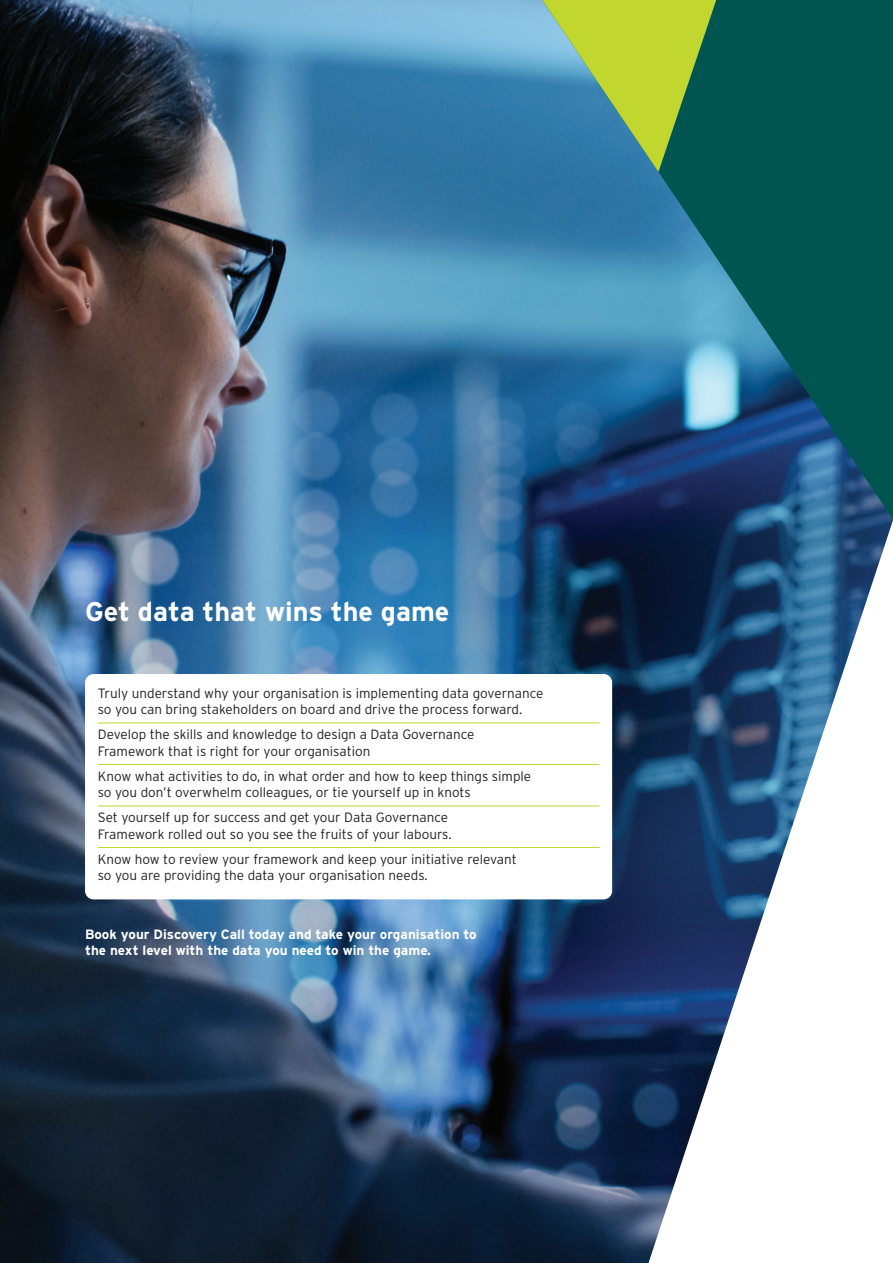
<style>
.page{position:relative;width:893px;height:1263px;background:#fff}
.page>*{position:absolute;margin:0;border:0;box-sizing:border-box;transform-origin:0 0}
.t1{font:700 27px "Interstate";color:#fff}
.t2{font:300 13.5px/16.5px "Interstate";color:#231f20}
.t3{font:700 13.5px/16.5px "Interstate";color:#fff}
</style>
<div class="page">
<img style="left:0;top:0;width:893px;height:1263px">
<svg style="left:648px;top:520px;width:245px;height:743px"></svg>
<svg style="left:658px;top:0;width:235px;height:519px;background:#145e6b"></svg>
<svg style="left:542px;top:0;width:174px;height:172px;background:#76a761"></svg>
<div style="left:85px;top:674px;width:527px;height:225px;background:#fff;border-radius:9px"></div>
<hr style="left:98px;top:722px;width:501px;height:1px;background:#c1d72f">
<hr style="left:98px;top:764px;width:501px;height:1px;background:#c1d72f">
<hr style="left:98px;top:806px;width:501px;height:1px;background:#c1d72f">
<hr style="left:98px;top:847px;width:501px;height:1px;background:#c1d72f">
<h1 class="t1" style="left:85px;top:596px;width:366px">Get data that wins the game</h1>
<p class="t2" style="left:98px;top:684px;width:447px">Truly understand why your organisation is implementing data governance so you can bring stakeholders on board and drive the process forward.</p>
<p class="t2" style="left:98px;top:726px;width:378px">Develop the skills and knowledge to design a Data Governance<br>Framework that is right for your organisation</p>
<p class="t2" style="left:98px;top:767px;width:435px">Know what activities to do, in what order and how to keep things simple so you don’t overwhelm colleagues, or tie yourself up in knots</p>
<p class="t2" style="left:98px;top:809px;width:355px">Set yourself up for success and get your Data Governance<br>Framework rolled out so you see the fruits of your labours.</p>
<p class="t2" style="left:98px;top:850px;width:420px">Know how to review your framework and keep your initiative relevant so you are providing the data your organisation needs.</p>
<p class="t3" style="left:85px;top:926px;width:393px">Book your Discovery Call today and take your organisation to the next level with the data you need to win the game.</p>
</div>
